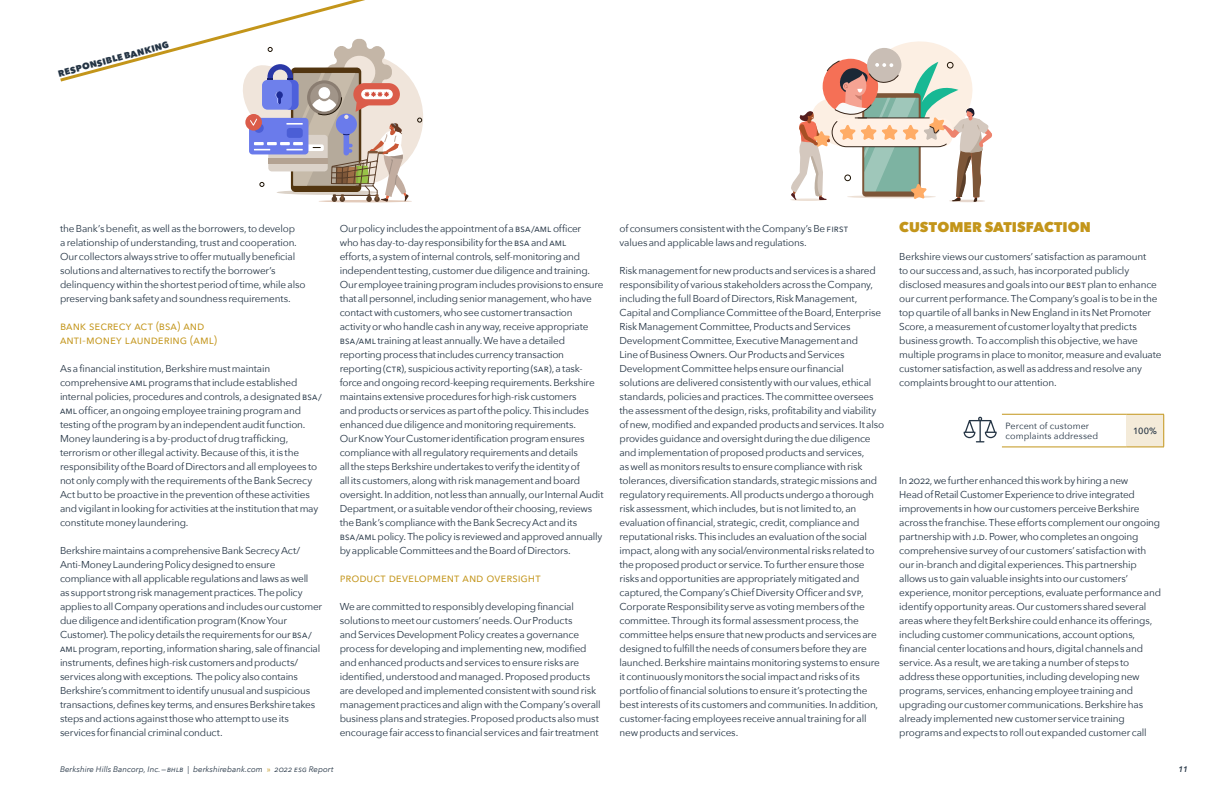
<style>
.page{position:relative;width:1224px;height:792px;background:#fff}
.page>*{position:absolute;margin:0;border:0;box-sizing:border-box;transform-origin:0 0}
.t1{font:800 14px "Avenir Next";letter-spacing:.005em;color:#c3951a}
.t2{font:12px/14px "Avenir Next";letter-spacing:.015em;color:#c3951a}
.t3{font:10px/14px "Avenir Next";letter-spacing:-.015em;color:#243444}
.t4{font:9px/10px "Avenir Next";letter-spacing:.01em;color:#243444}
.t5{font:800 9px "Avenir Next";color:#243444}
.t6{font:500 9px "Avenir Next";color:#243444}
.t7{font:italic 8px "Avenir Next";letter-spacing:.005em;color:#243444}
.t8{font:italic 600 8px "Avenir Next";color:#243444}
.s1{font-style:normal;color:#c3951a}
</style>
<div class="page">
<div style="left:1126px;top:414px;width:38px;height:33px;background:#f4ebd9"></div>
<hr style="left:1002px;top:414px;width:124px;height:1px;background:#c3951a">
<hr style="left:1002px;top:447px;width:124px;height:1px;background:#c3951a">
<hr style="left:1126px;top:414px;width:38px;height:1px;background:#c3951a">
<hr style="left:1164px;top:415px;width:1px;height:32px;background:#c3951a">
<hr style="left:1126px;top:447px;width:38px;height:1px;background:#c3951a">
<svg style="left:964px;top:417px;width:33px;height:25px"></svg>
<svg style="left:790px;top:41px;width:202px;height:161px"></svg>
<svg style="left:60px;top:0;width:363px;height:202px"></svg>
<p class="t5" style="left:57px;top:68px;width:116px;rotate:-15deg">RESPONSIBLE BANKING</p>
<p class="t3" style="left:60px;top:221px;width:247px">the Bank’s benefit, as well as the borrowers, to develop<br>a relationship of understanding, trust and cooperation.<br>Our collectors always strive to offer mutually beneficial solutions and alternatives to rectify the borrower’s delinquency within the shortest period of time, while also preserving bank safety and soundness requirements.</p>
<p class="t2" style="left:60px;top:318px;width:159px">Bank Secrecy Act (BSA) and<br>Anti-Money Launderi ng (AML)</p>
<p class="t3" style="left:60px;top:361px;width:263px">As a financial institution, Berkshire must maintain comprehensive AML programs that include established internal policies, procedures and controls, a designated BSA/ AML officer, an ongoing employee training program and testing of the program by an independent audit function.<br>Money laundering is a by-product of drug trafficking, terrorism or other illegal activity. Because of this, it is the responsibility of the Board of Directors and all employees to not only comply with the requirements of the Bank Secrecy Act but to be proactive in the prevention of these activities and vigilant in looking for activities at the institution that may constitute money laundering.</p>
<p class="t3" style="left:60px;top:543px;width:264px">Berkshire maintains a comprehensive Bank Secrecy Act/ Anti-Money Laundering Policy designed to ensure compliance with all applicable regulations and laws as well<br>as support strong risk management practices. The policy applies to all Company operations and includes our customer due diligence and identification program (Know Your Customer). The policy details the requirements for our BSA/ AML program, reporting, information sharing, sale of financial instruments, defines high-risk customers and products/ services along with exceptions. The policy also contains Berkshire’s commitment to identify unusual and suspicious transactions, defines key terms, and ensures Berkshire takes steps and actions against those who attempt to use its services for financial criminal conduct.</p>
<p class="t3" style="left:340px;top:221px;width:265px">Our policy includes the appointment of a BSA/AML officer<br>who has day-to-day responsibility for the BSA and AML<br>efforts, a system of internal controls, self-monitoring and independent testing, customer due diligence and training.<br>Our employee training program includes provisions to ensure that all personnel, including senior management, who have contact with customers, who see customer transaction activity or who handle cash in any way, receive appropriate BSA/AML training at least annually. We have a detailed reporting process that includes currency transaction reporting (CTR), suspicious activity reporting (SAR), a task&shy;force and ongoing record-keeping requirements. Berkshire maintains extensive procedures for high-risk customers<br>and products or services as part of the policy. This includes enhanced due diligence and monitoring requirements.<br>Our Know Your Customer identification program ensures compliance with all regulatory requirements and details<br>all the steps Berkshire undertakes to verify the identity of<br>all its customers, along with risk management and board oversight. In addition, not less than annually, our Internal Audit Department, or a suitable vendor of their choosing, reviews the Bank’s compliance with the Bank Secrecy Act and its BSA/AML policy. The policy is reviewed and approved annually by applicable Committees and the Board of Directors.</p>
<p class="t2" style="left:340px;top:570px;width:202px">Product Development and Oversight</p>
<p class="t3" style="left:340px;top:599px;width:263px">We are committed to responsibly developing financial solutions to meet our customers’ needs. Our Products<br>and Services Development Policy creates a governance process for developing and implementing new, modified and enhanced products and services to ensure risks are identified, understood and managed. Proposed products are developed and implemented consistent with sound risk management practices and align with the Company’s overall business plans and strategies. Proposed products also must encourage fair access to financial services and fair treatment</p>
<p class="t3" style="left:620px;top:221px;width:230px">of consumers consistent with the Company’s Be FIRST values and applicable laws and regulations.</p>
<p class="t3" style="left:620px;top:263px;width:266px">Risk management for new products and services is a shared responsibility of various stakeholders across the Company, including the full Board of Directors, Risk Management, Capital and Compliance Committee of the Board, Enterprise Risk Management Committee, Products and Services Development Committee, Executive Management and<br>Line of Business Owners. Our Products and Services Development Committee helps ensure our financial solutions are delivered consistently with our values, ethical standards, policies and practices. The committee oversees the assessment of the design, risks, profitability and viability of new, modified and expanded products and services. It also provides guidance and oversight during the due diligence and implementation of proposed products and services,<br>as well as monitors results to ensure compliance with risk tolerances, diversification standards, strategic missions and regulatory requirements. All products undergo a thorough risk assessment, which includes, but is not limited to, an evaluation of financial, strategic, credit, compliance and reputational risks. This includes an evaluation of the social impact, along with any social/environmental risks related to the proposed product or service. To further ensure those risks and opportunities are appropriately mitigated and captured, the Company’s Chief Diversity Officer and SVP, Corporate Responsibility serve as voting members of the committee. Through its formal assessment process, the committee helps ensure that new products and services are designed to fulfill the needs of consumers before they are launched. Berkshire maintains monitoring systems to ensure it continuously monitors the social impact and risks of its portfolio of financial solutions to ensure it’s protecting the best interests of its customers and communities. In addition, customer-facing employees receive annual training for all new products and services.</p>
<h1 class="t1" style="left:899px;top:218px;width:193px">CUSTOMER SATISFACTION</h1>
<p class="t3" style="left:899px;top:249px;width:264px">Berkshire views our customers’ satisfaction as paramount<br>to our success and, as such, has incorporated publicly disclosed measures and goals into our BEST plan to enhance our current performance. The Company’s goal is to be in the top quartile of all banks in New England in its Net Promoter Score, a measurement of customer loyalty that predicts business growth. To accomplish this objective, we have multiple programs in place to monitor, measure and evaluate customer satisfaction, as well as address and resolve any complaints brought to our attention.</p>
<p class="t4" style="left:1006px;top:420px;width:94px">Percent of customer complaints addressed</p>
<p class="t6" style="left:1133px;top:423px;width:25px">100%</p>
<p class="t3" style="left:899px;top:473px;width:263px">In 2022, we further enhanced this work by hiring a new<br>Head of Retail Customer Experience to drive integrated improvements in how our customers perceive Berkshire across the franchise. These efforts complement our ongoing partnership with J.D. Power, who completes an ongoing comprehensive survey of our customers’ satisfaction with our in-branch and digital experiences. This partnership allows us to gain valuable insights into our customers’ experience, monitor perceptions, evaluate performance and identify opportunity areas. Our customers shared several areas where they felt Berkshire could enhance its offerings, including customer communications, account options, financial center locations and hours, digital channels and service. As a result, we are taking a number of steps to address these opportunities, including developing new programs, services, enhancing employee training and upgrading our customer communications. Berkshire has already implemented new customer service training programs and expects to roll out expanded customer call</p>
<p class="t7" style="left:60px;top:763px;width:275px">Berkshire Hills Bancorp, Inc.—BHLB | berkshirebank.com <span class="s1">»</span> 2022 esg Report</p>
<p class="t8" style="left:1179px;top:762px;width:11px">11</p>
</div>
